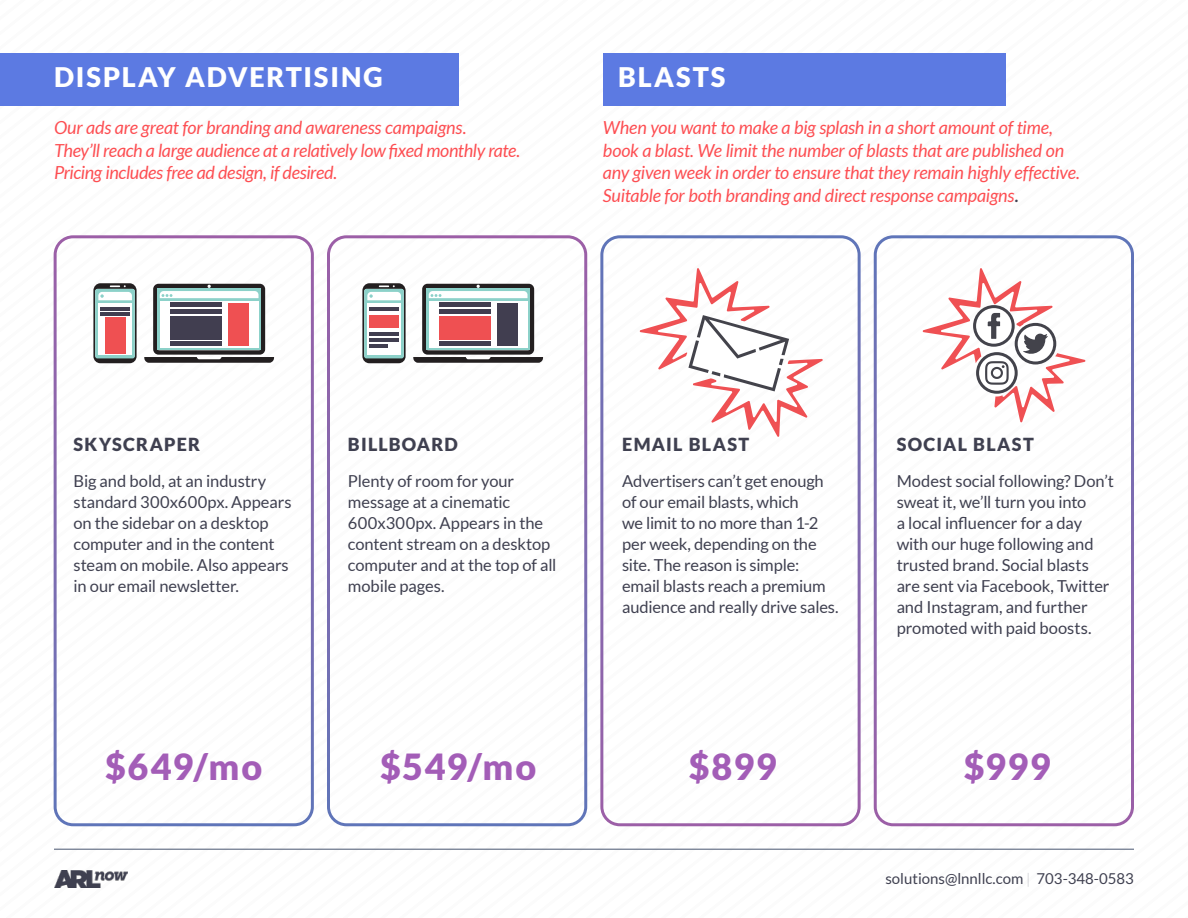
<style>
.page{position:relative;width:1188px;height:918px;background:#fff}
.page>*{position:absolute;margin:0;border:0;box-sizing:border-box;transform-origin:0 0}
.t1{font:900 36px "Lato";letter-spacing:.04em;color:#a35db7}
.t2{font:900 27px "Lato";letter-spacing:.07em;color:#fff}
.t3{font:italic 18px/22.5px "Lato";letter-spacing:-.015em;color:#fd4e52}
.t4{font:900 18px "Lato";letter-spacing:.07em;color:#3f4050}
.t5{font:16.5px/21px "Lato";letter-spacing:-.005em;color:#3f4050}
.t6{font:15px "Lato";color:#3f4050}
.s1{font-family:"Merriweather";font-style:normal;color:#3f4050}
.s2{font-weight:100}
</style>
<div class="page">
<svg style="left:0;top:53px;width:760px;height:457px"></svg>
<img style="left:54px;top:870px;width:73px;height:18px">
<hr style="left:54px;top:849px;width:1080px;height:1px;background:#495670">
<div style="left:0;top:54px;width:458px;height:52px;background:#5c7ae2"></div>
<div style="left:603px;top:54px;width:403px;height:52px;background:#5c7ae2"></div>
<svg style="left:144px;top:284px;width:130px;height:79px"></svg>
<hr style="left:170px;top:303px;width:52px;height:4px;background:#413e50">
<div style="left:170px;top:309px;width:52px;height:5px;background:#413e50"></div>
<div style="left:170px;top:341px;width:52px;height:5px;background:#413e50"></div>
<div style="left:170px;top:316px;width:52px;height:24px;background:#413e50"></div>
<div style="left:228px;top:303px;width:20px;height:43px;background:#ef5052"></div>
<svg style="left:93px;top:283px;width:44px;height:80px"></svg>
<hr style="left:100px;top:307px;width:30px;height:4px;background:#413e50">
<hr style="left:100px;top:312px;width:30px;height:3px;background:#413e50">
<div style="left:105px;top:317px;width:21px;height:36px;background:#ef5052"></div>
<svg style="left:413px;top:284px;width:130px;height:79px"></svg>
<hr style="left:439px;top:303px;width:52px;height:4px;background:#413e50">
<div style="left:439px;top:309px;width:52px;height:5px;background:#413e50"></div>
<div style="left:439px;top:341px;width:52px;height:5px;background:#413e50"></div>
<div style="left:439px;top:316px;width:52px;height:24px;background:#ef5052"></div>
<div style="left:497px;top:303px;width:20px;height:43px;background:#413e50"></div>
<svg style="left:362px;top:283px;width:44px;height:80px"></svg>
<hr style="left:369px;top:338px;width:30px;height:4px;background:#413e50">
<hr style="left:369px;top:332px;width:30px;height:4px;background:#413e50">
<hr style="left:369px;top:307px;width:30px;height:4px;background:#413e50">
<hr style="left:369px;top:344px;width:19px;height:3px;background:#413e50">
<div style="left:369px;top:315px;width:30px;height:13px;background:#ef5052"></div>
<svg style="left:639px;top:268px;width:184px;height:169px"></svg>
<svg style="left:922px;top:268px;width:164px;height:155px"></svg>
<div style="left:600px;top:235px;width:261px;height:591px;border:3px solid #fff;border-radius:18px"></div>
<div style="left:327px;top:235px;width:260px;height:591px;border:3px solid #fff;border-radius:18px"></div>
<div style="left:874px;top:235px;width:260px;height:591px;border:3px solid #fff;border-radius:18px"></div>
<div style="left:54px;top:235px;width:260px;height:591px;border:3px solid #fff;border-radius:18px"></div>
<h2 class="t2" style="left:54px;top:62px;width:330px">DISPLAY ADVERTISING</h2>
<h2 class="t2" style="left:618px;top:62px;width:109px">BLASTS</h2>
<p class="t3" style="left:54px;top:117px;width:468px">Our ads are great for branding and awareness campaigns.<br>They’ll reach a large audience at a relatively low fixed monthly rate.<br>Pricing includes free ad design, if desired.</p>
<p class="t3" style="left:603px;top:117px;width:479px">When you want to make a big splash in a short amount of time, book a blast. We limit the number of blasts that are published on any given week in order to ensure that they remain highly effective.<br>Suitable for both branding and direct response campaigns<span class="s1">.</span></p>
<p class="t4" style="left:73px;top:434px;width:128px">SKYSCRAPER</p>
<p class="t5" style="left:73px;top:471px;width:220px">Big and bold, at an industry standard 300x600px. Appears on the sidebar on a desktop computer and in the content steam on mobile. Also appears in our email newsletter.</p>
<p class="t4" style="left:348px;top:434px;width:111px">BILLBOARD</p>
<p class="t5" style="left:348px;top:471px;width:210px">Plenty of room for your message at a cinematic<br>600x300px. Appears in the content stream on a desktop computer and at the top of all mobile pages.</p>
<p class="t4" style="left:622px;top:434px;width:129px">EMAIL BLAST</p>
<p class="t5" style="left:622px;top:471px;width:218px">Advertisers can’t get enough of our email blasts, which<br>we limit to no more than 1-2 per week, depending on the site. The reason is simple: email blasts reach a premium audience and really drive sales.</p>
<p class="t4" style="left:897px;top:434px;width:139px">SOCIAL BLAST</p>
<p class="t5" style="left:897px;top:471px;width:219px">Modest social following? Don’t sweat it, we’ll turn you into<br>a local influencer for a day with our huge following and trusted brand. Social blasts are sent via Facebook, Twitter and Instagram, and further promoted with paid boosts.</p>
<h1 class="t1" style="left:105px;top:746px;width:159px">$649/mo</h1>
<h1 class="t1" style="left:380px;top:746px;width:158px">$549/mo</h1>
<h1 class="t1" style="left:689px;top:746px;width:89px">$899</h1>
<h1 class="t1" style="left:964px;top:746px;width:89px">$999</h1>
<p class="t6" style="left:885px;top:870px;width:250px">solutions@lnnllc.com <span class="s2">|</span> 703-348-0583</p>
</div>
